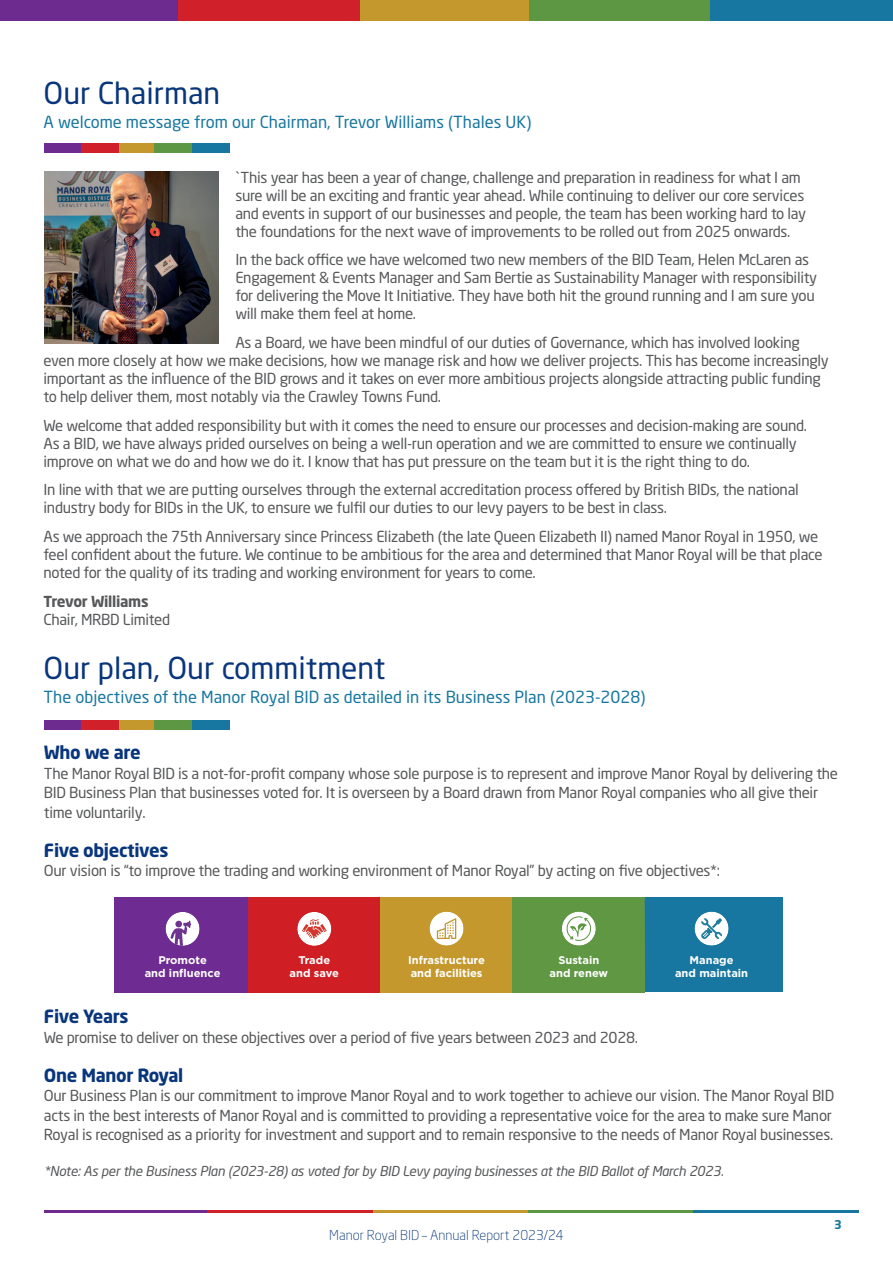
<style>
.page{position:relative;width:893px;height:1263px;background:#fff}
.page>*{position:absolute;margin:0;border:0;box-sizing:border-box;transform-origin:0 0}
.t1{font:30px "Neo Sans Std";color:#08357c}
.t2{font:700 18px "Neo Sans Std";letter-spacing:-.02em;color:#08357c}
.t3{font:16.5px "Neo Sans Std";color:#1877a0}
.t4{font:15px/18px "Neo Sans Std";letter-spacing:-.02em;color:#57585a}
.t5{font:700 15px "Neo Sans Std";letter-spacing:-.02em;color:#57585a}
.t6{font:italic 13.5px "Neo Sans Std";letter-spacing:-.02em;color:#57585a}
.t7{font:300 13.5px "Neo Sans Std";color:#08357c}
.t8{font:700 12px "Neo Sans Std";color:#1877a0}
.t9{font:700 11.1px/12.1px "Gotham";color:#fff;text-align:center}
</style>
<div class="page">
<div style="left:0;top:0;width:181px;height:20px;background:#6e2b8f"></div>
<div style="left:355px;top:0;width:181px;height:20px;background:#c5982e"></div>
<div style="left:178px;top:0;width:181px;height:20px;background:#d02029"></div>
<div style="left:530px;top:0;width:181px;height:20px;background:#5e9743"></div>
<div style="left:711px;top:0;width:182px;height:20px;background:#1877a0"></div>
<div style="left:45px;top:144px;width:37px;height:9px;background:#6e2b8f"></div>
<div style="left:118px;top:144px;width:38px;height:9px;background:#c5982e"></div>
<div style="left:82px;top:144px;width:37px;height:9px;background:#d02029"></div>
<div style="left:155px;top:144px;width:37px;height:9px;background:#5e9743"></div>
<div style="left:192px;top:144px;width:38px;height:9px;background:#1877a0"></div>
<img style="left:45px;top:171px;width:173px;height:172px">
<div style="left:645px;top:898px;width:137px;height:94px;background:#1877a0"></div>
<div style="left:114px;top:898px;width:134px;height:94px;background:#6e2b91"></div>
<div style="left:248px;top:898px;width:132px;height:94px;background:#d01e25"></div>
<img style="left:248px;top:898px;width:1px;height:94px">
<div style="left:380px;top:898px;width:133px;height:94px;background:#c5982e"></div>
<div style="left:513px;top:898px;width:132px;height:94px;background:#5f9743"></div>
<div style="left:166px;top:912px;width:34px;height:34px;background:#fff;border-radius:50%"></div>
<svg style="left:170px;top:921px;width:25px;height:25px"></svg>
<div style="left:297px;top:912px;width:34px;height:34px;background:#fff;border-radius:50%"></div>
<svg style="left:302px;top:919px;width:25px;height:19px"></svg>
<div style="left:430px;top:911px;width:34px;height:34px;background:#fff;border-radius:50%"></div>
<svg style="left:437px;top:918px;width:19px;height:21px"></svg>
<div style="left:562px;top:911px;width:34px;height:34px;background:#fff;border-radius:50%"></div>
<svg style="left:566px;top:916px;width:25px;height:25px"></svg>
<div style="left:695px;top:911px;width:34px;height:34px;background:#fff;border-radius:50%"></div>
<svg style="left:701px;top:918px;width:21px;height:21px"></svg>
<div style="left:45px;top:720px;width:37px;height:9px;background:#6e2b8f"></div>
<div style="left:118px;top:720px;width:38px;height:9px;background:#c5982e"></div>
<div style="left:82px;top:720px;width:37px;height:9px;background:#d02029"></div>
<div style="left:155px;top:720px;width:37px;height:9px;background:#5e9743"></div>
<div style="left:192px;top:720px;width:38px;height:9px;background:#1877a0"></div>
<hr style="left:45px;top:1209px;width:165px;height:3px;background:#6e2b8f">
<hr style="left:369px;top:1209px;width:165px;height:3px;background:#c5982e">
<hr style="left:208px;top:1209px;width:165px;height:3px;background:#d02029">
<hr style="left:528px;top:1209px;width:166px;height:3px;background:#5e9743">
<hr style="left:694px;top:1209px;width:165px;height:3px;background:#1877a0">
<h1 class="t1" style="left:44px;top:74px;width:178px">Our Chairman</h1>
<p class="t3" style="left:44px;top:112px;width:489px">A welcome message from our Chairman, Trevor Williams (Thales UK)</p>
<p class="t4" style="left:235px;top:168px;width:572px">`This year has been a year of change, challenge and preparation in readiness for what I am sure will be an exciting and frantic year ahead. While continuing to deliver our core services and events in support of our businesses and people, the team has been working hard to lay the foundations for the next wave of improvements to be rolled out from 2025 onwards.</p>
<p class="t4" style="left:235px;top:251px;width:583px">In the back office we have welcomed two new members of the BID Team, Helen McLaren as Engagement &amp; Events Manager and Sam Bertie as Sustainability Manager with responsibility for delivering the Move It Initiative. They have both hit the ground running and I am sure you will make them feel at home.</p>
<p class="t4" style="left:44px;top:333px;width:787px;text-indent:192px">As a Board, we have been mindful of our duties of Governance, which has involved looking even more closely at how we make decisions, how we manage risk and how we deliver projects. This has become increasingly important as the influence of the BID grows and it takes on ever more ambitious projects alongside attracting public funding to help deliver them, most notably via the Crawley Towns Fund.</p>
<p class="t4" style="left:44px;top:416px;width:765px">We welcome that added responsibility but with it comes the need to ensure our processes and decision-making are sound.<br>As a BID, we have always prided ourselves on being a well-run operation and we are committed to ensure we continually improve on what we do and how we do it. I know that has put pressure on the team but it is the right thing to do.</p>
<p class="t4" style="left:44px;top:480px;width:757px">In line with that we are putting ourselves through the external accreditation process offered by British BIDs, the national industry body for BIDs in the UK, to ensure we fulfil our duties to our levy payers to be best in class.</p>
<p class="t4" style="left:44px;top:527px;width:781px">As we approach the 75th Anniversary since Princess Elizabeth (the late Queen Elizabeth II) named Manor Royal in 1950, we feel confident about the future. We continue to be ambitious for the area and determined that Manor Royal will be that place noted for the quality of its trading and working environment for years to come.</p>
<p class="t5" style="left:44px;top:591px;width:107px">Trevor Williams</p>
<p class="t4" style="left:44px;top:610px;width:128px">Chair, MRBD Limited</p>
<h1 class="t1" style="left:44px;top:650px;width:343px">Our plan, Our commitment</h1>
<p class="t3" style="left:44px;top:687px;width:603px">The objectives of the Manor Royal BID as detailed in its Business Plan (2023-2028)</p>
<p class="t2" style="left:44px;top:741px;width:98px">Who we are</p>
<p class="t4" style="left:44px;top:763px;width:796px;line-height:19.5px">The Manor Royal BID is a not-for-profit company whose sole purpose is to represent and improve Manor Royal by delivering the<br>BID Business Plan that businesses voted for. It is overseen by a Board drawn from Manor Royal companies who all give their time voluntarily.</p>
<p class="t2" style="left:44px;top:839px;width:126px">Five objectives</p>
<p class="t4" style="left:44px;top:862px;width:678px">Our vision is “to improve the trading and working environment of Manor Royal” by acting on five objectives*:</p>
<p class="t9" style="left:145px;top:954px;width:77px">Promote<br>and influence</p>
<p class="t9" style="left:290px;top:954px;width:51px">Trade and save</p>
<p class="t9" style="left:408px;top:954px;width:78px;text-align:left">Infrastructure and facilities</p>
<p class="t9" style="left:549px;top:954px;width:60px">Sustain and renew</p>
<p class="t9" style="left:675px;top:954px;width:75px">Manage<br>and maintain</p>
<p class="t2" style="left:44px;top:1005px;width:86px">Five Years</p>
<p class="t4" style="left:44px;top:1028px;width:596px">We promise to deliver on these objectives over a period of five years between 2023 and 2028.</p>
<p class="t2" style="left:44px;top:1064px;width:141px">One Manor Royal</p>
<p class="t4" style="left:44px;top:1086px;width:792px;line-height:19.5px">Our Business Plan is our commitment to improve Manor Royal and to work together to achieve our vision. The Manor Royal BID acts in the best interests of Manor Royal and is committed to providing a representative voice for the area to make sure Manor<br>Royal is recognised as a priority for investment and support and to remain responsive to the needs of Manor Royal businesses.</p>
<p class="t6" style="left:44px;top:1163px;width:681px">*Note: As per the Business Plan (2023-28) as voted for by BID Levy paying businesses at the BID Ballot of March 2023.</p>
<p class="t7" style="left:329px;top:1227px;width:236px">Manor Royal BID – Annual Report 2023/24</p>
<p class="t8" style="left:834px;top:1217px;width:9px">3</p>
</div>
